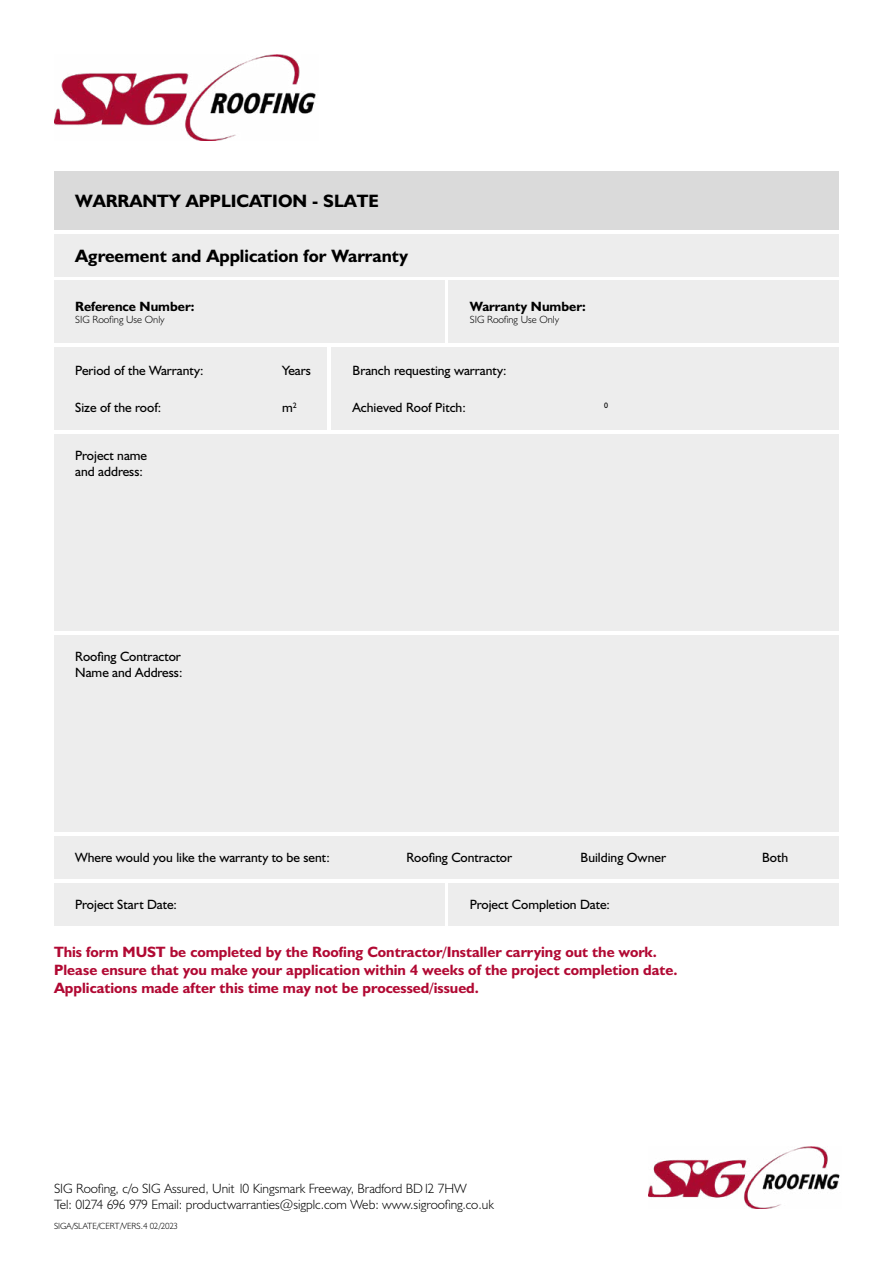
<style>
.page{position:relative;width:893px;height:1263px;background:#fff}
.page>*{position:absolute;margin:0;border:0;box-sizing:border-box;transform-origin:0 0}
.t1{font:700 18px "Humanist 521 BT";color:#000}
.t2{font:700 15px/18px "Humanist 521 BT";color:#b10933}
.t3{font:13.5px/16.2px "Humanist 521 BT";color:#000}
.t4{font:300 13.5px/16.2px "Humanist 521 BT";color:#000}
.t5{font:700 13.5px "Humanist 521 BT";color:#000}
.t6{font:300 10.5px "Humanist 521 BT";color:#000}
.t7{font:300 9px "Humanist 521 BT";color:#000}
.t8{font:7.8px "Humanist 521 BT";color:#000}
</style>
<div class="page">
<div style="left:54px;top:172px;width:785px;height:58px;background:#dadada"></div>
<div style="left:54px;top:234px;width:785px;height:42px;background:#ededed"></div>
<div style="left:54px;top:281px;width:390px;height:62px;background:#ededed"></div>
<div style="left:54px;top:347px;width:273px;height:82px;background:#ededed"></div>
<div style="left:54px;top:434px;width:785px;height:197px;background:#ededed"></div>
<div style="left:54px;top:635px;width:785px;height:197px;background:#ededed"></div>
<div style="left:54px;top:836px;width:785px;height:42px;background:#ededed"></div>
<div style="left:54px;top:883px;width:390px;height:42px;background:#ededed"></div>
<div style="left:449px;top:883px;width:390px;height:42px;background:#ededed"></div>
<div style="left:331px;top:347px;width:508px;height:82px;background:#ededed"></div>
<div style="left:449px;top:281px;width:390px;height:62px;background:#ededed"></div>
<img style="left:54px;top:54px;width:262px;height:86px">
<img style="left:649px;top:1146px;width:191px;height:63px">
<h1 class="t1" style="left:75px;top:190px;width:305px">WARRANTY APPLICATION - SLATE</h1>
<h1 class="t1" style="left:75px;top:245px;width:334px">Agreement and Application for Warranty</h1>
<p class="t5" style="left:75px;top:298px;width:121px">Reference Number:</p>
<p class="t6" style="left:75px;top:313px;width:91px">SIG Roofing Use Only</p>
<p class="t3" style="left:75px;top:362px;width:130px">Period of the Warranty:</p>
<p class="t3" style="left:282px;top:362px;width:30px">Years</p>
<p class="t3" style="left:75px;top:400px;width:88px">Size of the roof:</p>
<p class="t3" style="left:282px;top:400px;width:16px">m<sup>2</sup></p>
<p class="t3" style="left:75px;top:447px;width:73px">Project name and address:</p>
<p class="t5" style="left:470px;top:298px;width:117px">Warranty Number:</p>
<p class="t6" style="left:470px;top:313px;width:91px">SIG Roofing Use Only</p>
<p class="t3" style="left:352px;top:362px;width:155px">Branch requesting warranty:</p>
<p class="t3" style="left:352px;top:400px;width:115px">Achieved Roof Pitch:</p>
<p class="t8" style="left:604px;top:400px;width:5px">0</p>
<p class="t3" style="left:75px;top:649px;width:109px">Roofing Contractor<br>Name and Address:</p>
<p class="t3" style="left:75px;top:850px;width:256px">Where would you like the warranty to be sent:</p>
<p class="t3" style="left:406px;top:850px;width:107px">Roofing Contractor</p>
<p class="t3" style="left:580px;top:850px;width:87px">Building Owner</p>
<p class="t3" style="left:762px;top:850px;width:28px">Both</p>
<p class="t3" style="left:75px;top:896px;width:103px">Project Start Date:</p>
<p class="t3" style="left:470px;top:896px;width:142px">Project Completion Date:</p>
<p class="t2" style="left:54px;top:943px;width:625px">This form MUST be completed by the Roofing Contractor/Installer carrying out the work.<br>Please ensure that you make your application within 4 weeks of the project completion date.<br>Applications made after this time may not be processed/issued.</p>
<p class="t4" style="left:54px;top:1180px;width:441px">SIG Roofing, c/o SIG Assured, Unit 10 Kingsmark Freeway, Bradford BD12 7HW<br>Tel: 01274 696 979 Email: productwarranties@sigplc.com Web: www.sigroofing.co.uk</p>
<p class="t7" style="left:54px;top:1221px;width:126px">SIGA/SLATE/CERT/VERS.4 02/2023</p>
</div>
